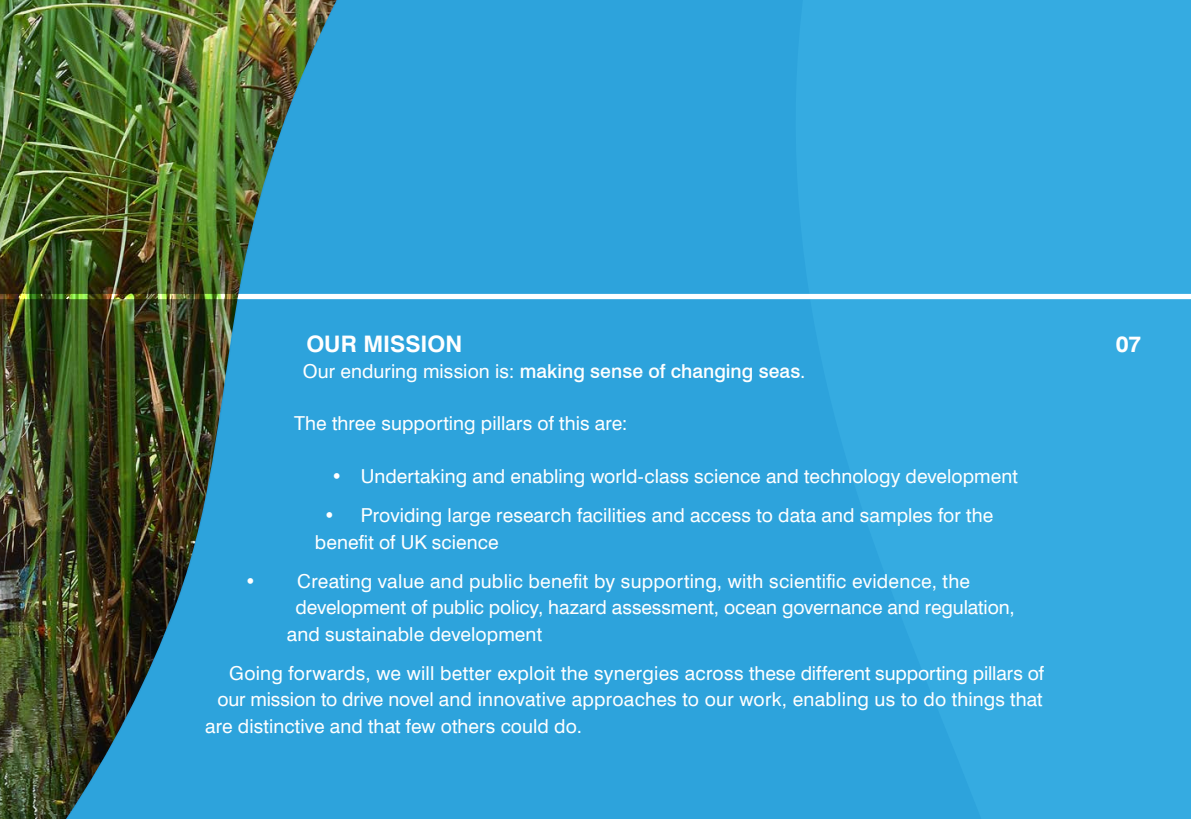
<style>
.page{position:relative;width:1191px;height:819px;background:#2da3dc}
.page>*{position:absolute;margin:0;border:0;box-sizing:border-box;transform-origin:0 0}
.BODY{font:700 22.75px "Swiss 721 BT";color:#fff}
.BODY-2{font:19.25px/26.2px "Swiss 721 BT";letter-spacing:.005em;color:#fff}
.BODY-3{font:500 19.25px "Swiss 721 BT";color:#fff}
.s1{font-weight:400}
</style>
<div class="page">
<div style="left:0;top:294px;width:1191px;height:5px;background:#fff"></div>
<img style="left:0;top:0;width:344px;height:819px">
<img style="left:0;top:294px;width:344px;height:5px">
<p class="BODY" style="left:306px;top:330px;width:157px">OUR MISSION</p>
<p class="BODY-3" style="left:303px;top:359px;width:504px"><span class="s1">Our enduring mission is:</span> making sense of changing seas<span class="s1">.</span></p>
<p class="BODY-2" style="left:294px;top:410px;width:335px">The three supporting pillars of this are:</p>
<p class="BODY-2" style="left:331px;top:463px;width:688px">• Undertaking and enabling world-class science and technology development</p>
<p class="BODY-2" style="left:315px;top:502px;width:680px;text-indent:9px">• Providing large research facilities and access to data and samples for the benefit of UK science</p>
<p class="BODY-2" style="left:245px;top:568px;width:726px">• Creating value and public benefit by supporting, with scientific evidence, the</p>
<p class="BODY-2" style="left:295px;top:594px;width:720px">development of public policy, hazard assessment, ocean governance and regulation,</p>
<p class="BODY-2" style="left:287px;top:620px;width:257px">and sustainable development</p>
<p class="BODY-2" style="left:229px;top:659px;width:816px">Going forwards, we will better exploit the synergies across these different supporting pillars of</p>
<p class="BODY-2" style="left:217px;top:686px;width:827px">our mission to drive novel and innovative approaches to our work, enabling us to do things that</p>
<p class="BODY-2" style="left:205px;top:712px;width:378px">are distinctive and that few others could do.</p>
<p class="BODY" style="left:1115px;top:330px;width:27px">07</p>
</div>
